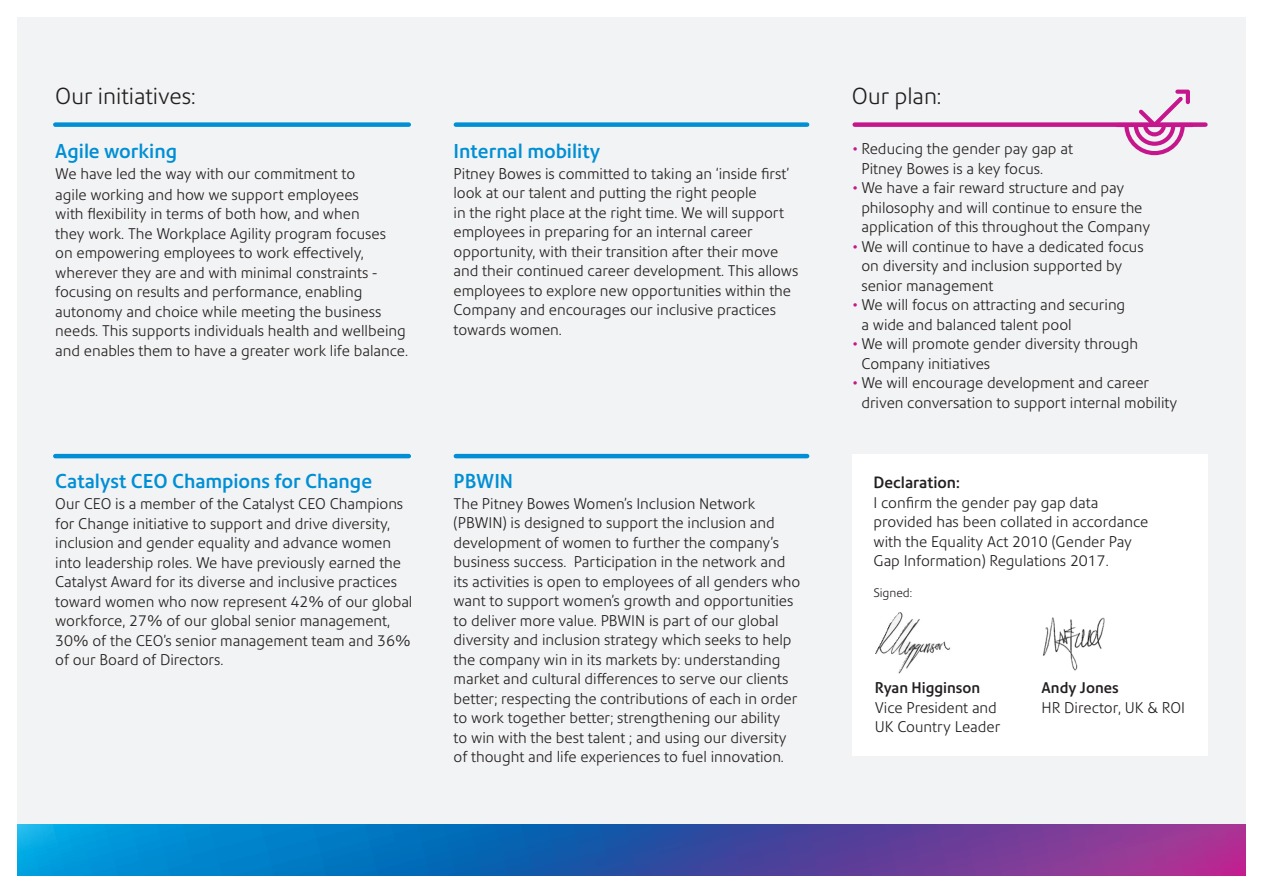
<style>
.page{position:relative;width:1263px;height:893px;background:#fff}
.page>*{position:absolute;margin:0;border:0;box-sizing:border-box;transform-origin:0 0}
.Subhead_15_20{font:300 22.5px "Precision Sans";color:#231f20}
.Body_head_10_5_13{font:500 19.5px "Precision Sans";color:#008fd5}
.Body_head_10_5_13-2{font:500 15.75px "Precision Sans";color:#231f20}
.Body_10_13_-_no_spac{font:300 15px/19.5px "Precision Sans";color:#231f20}
.Body_10_13{font:300 15px/19.5px "Precision Sans";color:#231f20}
.Body_10_13-2{font:300 12px "Precision Sans";color:#231f20}
.s1{color:#c5168c}
.s2{font-weight:500}
</style>
<div class="page">
<div style="left:17px;top:17px;width:1229px;height:859px;background:#f2f3f4"></div>
<svg style="left:17px;top:825px;width:1229px;height:51px;background:#375bae"></svg>
<div style="left:852px;top:454px;width:356px;height:302px;background:#fff"></div>
<img style="left:1043px;top:617px;width:62px;height:54px">
<img style="left:875px;top:612px;width:75px;height:61px">
<div style="left:55px;top:122px;width:354px;height:5px;background:#008fd5"></div>
<div style="left:456px;top:122px;width:351px;height:5px;background:#008fd5"></div>
<div style="left:855px;top:122px;width:350px;height:5px;background:#c5168c"></div>
<hr style="left:55px;top:454px;width:354px;height:4px;background:#008fd5">
<hr style="left:456px;top:454px;width:351px;height:4px;background:#008fd5">
<svg style="left:1115px;top:90px;width:79px;height:65px"></svg>
<p class="Subhead_15_20" style="left:55px;top:83px;width:142px">Our initiatives:</p>
<p class="Subhead_15_20" style="left:852px;top:83px;width:91px">Our plan:</p>
<p class="Body_head_10_5_13" style="left:55px;top:139px;width:123px">Agile working</p>
<p class="Body_10_13_-_no_spac" style="left:55px;top:163px;width:305px;line-height:21px">We have led the way with our commitment to agile working and how we support employees</p>
<p class="Body_10_13_-_no_spac" style="left:55px;top:204px;width:354px">with flexibility in terms of both how, and when<br>they work. The Workplace Agility program focuses<br>on empowering employees to work effectively, wherever they are and with minimal constraints - focusing on results and performance, enabling autonomy and choice while meeting the business needs. This supports individuals health and wellbeing and enables them to have a greater work life balance.</p>
<p class="Body_10_13_-_no_spac" style="left:861px;top:139px;width:213px;text-indent:-9px"><span class="s1">•</span> Reducing the gender pay gap at<br>Pitney Bowes is a key focus.</p>
<p class="Body_10_13_-_no_spac" style="left:861px;top:178px;width:290px;text-indent:-9px"><span class="s1">•</span> We have a fair reward structure and pay philosophy and will continue to ensure the application of this throughout the Company</p>
<p class="Body_10_13_-_no_spac" style="left:861px;top:236px;width:284px;text-indent:-9px"><span class="s1">•</span> We will continue to have a dedicated focus on diversity and inclusion supported by senior management</p>
<p class="Body_10_13_-_no_spac" style="left:861px;top:295px;width:265px;text-indent:-9px"><span class="s1">•</span> We will focus on attracting and securing a wide and balanced talent pool</p>
<p class="Body_10_13_-_no_spac" style="left:861px;top:334px;width:278px;text-indent:-9px"><span class="s1">•</span> We will promote gender diversity through<br>Company initiatives</p>
<p class="Body_10_13_-_no_spac" style="left:861px;top:373px;width:317px;text-indent:-9px"><span class="s1">•</span> We will encourage development and career driven conversation to support internal mobility</p>
<p class="Body_head_10_5_13" style="left:454px;top:139px;width:148px">Internal mobility</p>
<p class="Body_10_13_-_no_spac" style="left:454px;top:164px;width:346px">Pitney Bowes is committed to taking an ‘inside first’ look at our talent and putting the right people<br>in the right place at the right time. We will support employees in preparing for an internal career opportunity, with their transition after their move and their continued career development. This allows employees to explore new opportunities within the Company and encourages our inclusive practices towards women.</p>
<p class="Body_head_10_5_13" style="left:55px;top:469px;width:318px">Catalyst CEO Champions for Change</p>
<p class="Body_10_13_-_no_spac" style="left:55px;top:494px;width:359px">Our CEO is a member of the Catalyst CEO Champions for Change initiative to support and drive diversity, inclusion and gender equality and advance women into leadership roles. We have previously earned the Catalyst Award for its diverse and inclusive practices toward women who now represent 42% of our global workforce, 27% of our global senior management, 30% of the CEO’s senior management team and 36% of our Board of Directors.</p>
<p class="Body_head_10_5_13" style="left:454px;top:469px;width:61px">PBWIN</p>
<p class="Body_10_13_-_no_spac" style="left:454px;top:494px;width:348px">The Pitney Bowes Women’s Inclusion Network (PBWIN) is designed to support the inclusion and development of women to further the company’s business success. Participation in the network and its activities is open to employees of all genders who want to support women’s growth and opportunities to deliver more value. PBWIN is part of our global diversity and inclusion strategy which seeks to help the company win in its markets by: understanding market and cultural differences to serve our clients better; respecting the contributions of each in order to work together better; strengthening our ability<br>to win with the best talent ; and using our diversity of thought and life experiences to fuel innovation.</p>
<p class="Body_head_10_5_13-2" style="left:873px;top:473px;width:88px">Declaration:</p>
<p class="Body_10_13" style="left:873px;top:493px;width:277px">I confirm the gender pay gap data provided has been collated in accordance with the Equality Act 2010 (Gender Pay Gap Information) Regulations 2017.</p>
<p class="Body_10_13-2" style="left:873px;top:585px;width:40px">Signed:</p>
<p class="Body_10_13" style="left:875px;top:678px;width:127px"><span class="s2">Ryan Higginson<br></span>Vice President and<br>UK Country Leader</p>
<p class="Body_10_13" style="left:1041px;top:678px;width:145px"><span class="s2">Andy Jones<br></span>HR Director, UK &amp; ROI</p>
</div>
